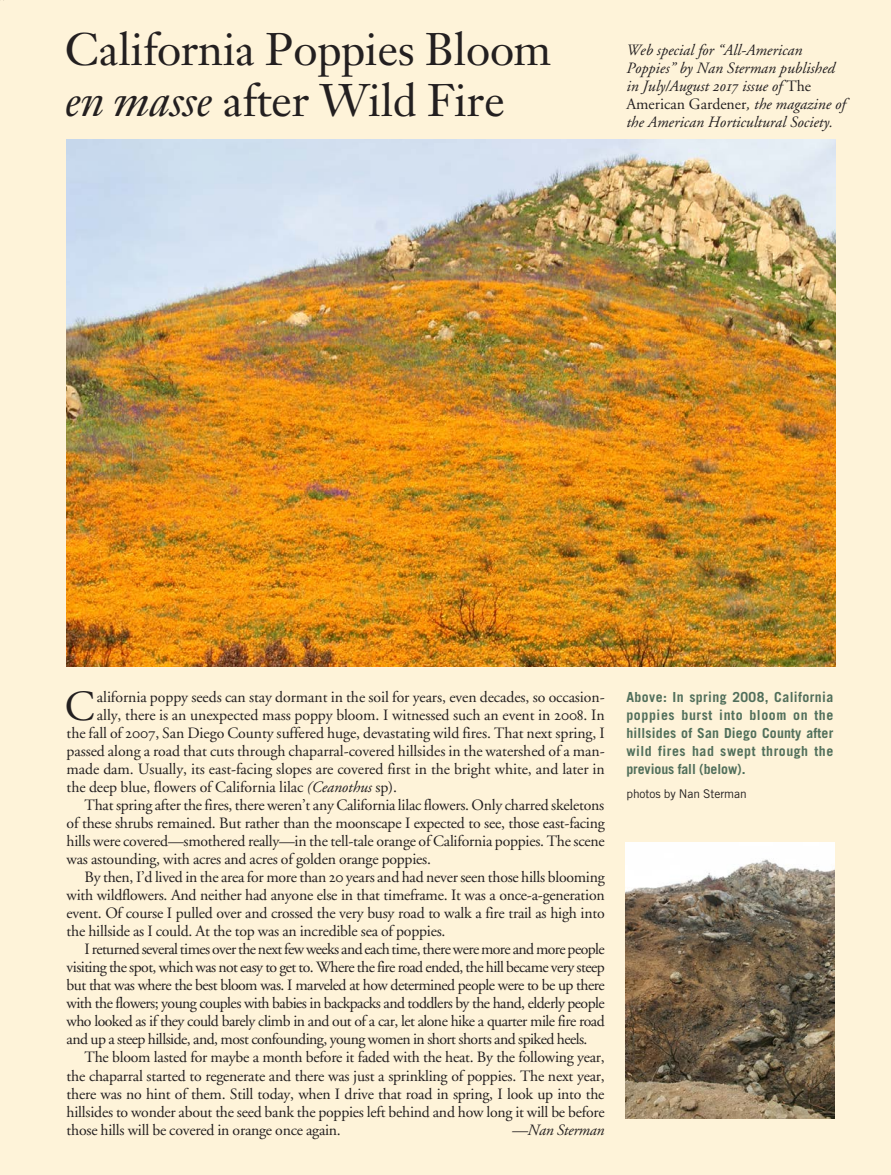
<style>
.page{position:relative;width:891px;height:1175px;background:#fff}
.page>*{position:absolute;margin:0;border:0;box-sizing:border-box;transform-origin:0 0}
.t1{font:45px/51px "Janson Text";letter-spacing:-.005em;color:#231f20}
.t2{font:42.9px "Adobe Garamond Regular Os F";color:#231f20}
.t3{font:15.75px "Adobe Garamond Regular Os F";letter-spacing:-.015em;color:#231f20}
.t4{font:15.75px "Adobe Garamond Regular Os F";letter-spacing:-.035em;color:#231f20}
.t5{font:15.75px/18px "Adobe Garamond Italic Os F";color:#231f20}
.t6{font:15.75px "Adobe Garamond";color:#231f20}
.t7{font:italic 15.75px "Adobe Garamond";letter-spacing:-.015em;color:#231f20}
.t8{font:700 13.8px/18px "Trade Gothic";letter-spacing:.04em;color:#516f5b;text-align:justify}
.t9{font:12px "Trade Gothic";letter-spacing:-.005em;color:#231f20}
.s1{font-style:italic}
.s2{font-family:"Adobe Garamond"}
.s3{font-family:"Adobe Garamond Italic Os F"}
.s4{font-family:"Adobe Garamond";font-style:italic}
</style>
<div class="page">
<div style="left:0;top:0;width:891px;height:1174px;background:#fef3d9"></div>
<img style="left:67px;top:139px;width:768px;height:527px">
<img style="left:626px;top:842px;width:208px;height:276px">
<h1 class="t1" style="left:65px;top:24px;width:488px">California Poppies Bloom <span class="s1">en masse</span> after Wild Fire</h1>
<p class="t5" style="left:626px;top:41px;width:210px">Web special for “All-American<br>Poppies” by Nan Sterman published in July/August 2017 issue of <span class="s2">The</span></p>
<p class="t6" style="left:626px;top:96px;width:221px">American Gardener<span class="s3">, the magazine of</span></p>
<p class="t5" style="left:626px;top:113px;width:208px">the American Horticultural Society.</p>
<h2 class="t2" style="left:65px;top:683px;width:31px">C</h2>
<p class="t3" style="left:97px;top:689px;width:509px">alifornia poppy seeds can stay dormant in the soil for years, even decades, so occasion-</p>
<p class="t3" style="left:97px;top:707px;width:509px">ally, there is an unexpected mass poppy bloom. I witnessed such an event in 2008. In</p>
<p class="t3" style="left:67px;top:725px;width:540px">the fall of 2007, San Diego County suffered huge, devastating wild fires. That next spring, I</p>
<p class="t3" style="left:67px;top:743px;width:540px">passed along a road that cuts through chaparral-covered hillsides in the watershed of a man-</p>
<p class="t3" style="left:67px;top:761px;width:540px">made dam. Usually, its east-facing slopes are covered first in the bright white, and later in</p>
<p class="t3" style="left:67px;top:779px;width:332px">the deep blue, flowers of California lilac <span class="s4">(Ceanothus</span> sp).</p>
<p class="t3" style="left:85px;top:797px;width:521px">That spring after the fires, there weren’t any California lilac flowers. Only charred skeletons</p>
<p class="t3" style="left:67px;top:815px;width:540px">of these shrubs remained. But rather than the moonscape I expected to see, those east-facing</p>
<p class="t3" style="left:67px;top:833px;width:540px">hills were covered—smothered really—in the tell-tale orange of California poppies. The scene</p>
<p class="t3" style="left:67px;top:851px;width:366px">was astounding, with acres and acres of golden orange poppies.</p>
<p class="t3" style="left:85px;top:869px;width:522px">By then, I’d lived in the area for more than 20 years and had never seen those hills blooming</p>
<p class="t3" style="left:67px;top:887px;width:540px">with wildflowers. And neither had anyone else in that timeframe. It was a once-a-generation</p>
<p class="t3" style="left:67px;top:905px;width:540px">event. Of course I pulled over and crossed the very busy road to walk a fire trail as high into</p>
<p class="t3" style="left:67px;top:923px;width:380px">the hillside as I could. At the top was an incredible sea of poppies.</p>
<p class="t4" style="left:85px;top:941px;width:522px">I returned several times over the next few weeks and each time, there were more and more people</p>
<p class="t4" style="left:67px;top:959px;width:540px">visiting the spot, which was not easy to get to. Where the fire road ended, the hill became very steep</p>
<p class="t4" style="left:67px;top:977px;width:540px">but that was where the best bloom was. I marveled at how determined people were to be up there</p>
<p class="t4" style="left:67px;top:995px;width:540px">with the flowers; young couples with babies in backpacks and toddlers by the hand, elderly people</p>
<p class="t4" style="left:67px;top:1013px;width:540px">who looked as if they could barely climb in and out of a car, let alone hike a quarter mile fire road</p>
<p class="t4" style="left:67px;top:1031px;width:522px">and up a steep hillside, and, most confounding, young women in short shorts and spiked heels.</p>
<p class="t3" style="left:85px;top:1049px;width:522px">The bloom lasted for maybe a month before it faded with the heat. By the following year,</p>
<p class="t3" style="left:67px;top:1067px;width:540px">the chaparral started to regenerate and there was just a sprinkling of poppies. The next year,</p>
<p class="t3" style="left:67px;top:1085px;width:539px">there was no hint of them. Still today, when I drive that road in spring, I look up into the</p>
<p class="t3" style="left:67px;top:1103px;width:540px">hillsides to wonder about the seed bank the poppies left behind and how long it will be before</p>
<p class="t3" style="left:67px;top:1121px;width:276px">those hills will be covered in orange once again.</p>
<p class="t7" style="left:512px;top:1121px;width:94px">—Nan Sterman</p>
<p class="t8" style="left:626px;top:688px;width:209px">Above: In spring 2008, California poppies burst into bloom on the hillsides of San Diego County after wild fires had swept through the previous fall (below).</p>
<p class="t9" style="left:626px;top:786px;width:122px">photos by Nan Sterman</p>
</div>
